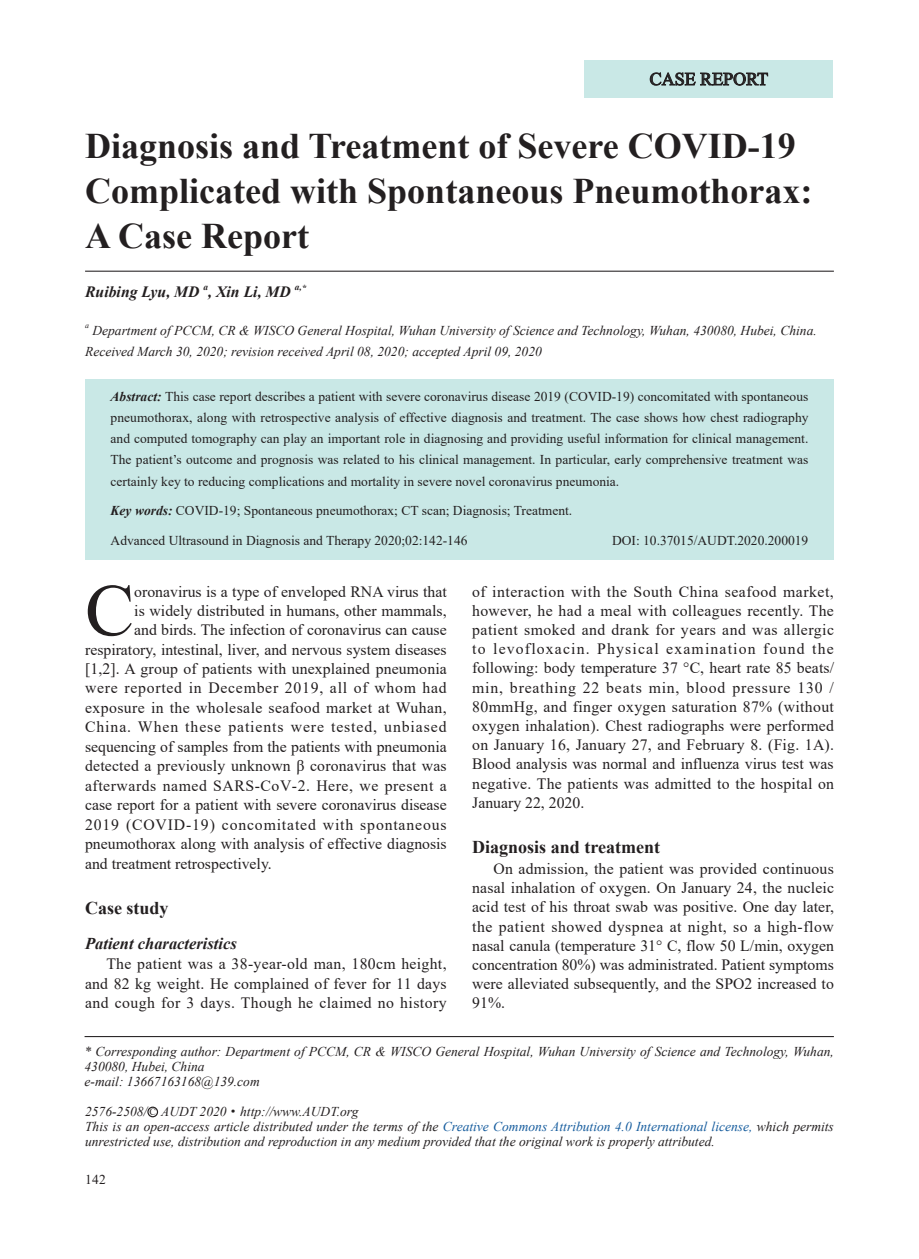
<style>
.page{position:relative;width:919px;height:1259px;background:#fff}
.page>*{position:absolute;margin:0;border:0;box-sizing:border-box;transform-origin:0 0}
.t1{font:73.8px "Times New Roman";color:#231f20}
.t2{font:700 36px/45px "Times New Roman";color:#231f20}
.t3{font:700 18px "Times New Roman";color:#231f20}
.t4{font:18px "Times New Roman";color:#231f20}
.t5{font:italic 700 16.5px "Times New Roman";color:#231f20}
.t6{font:15.75px/19.2px "Times New Roman";color:#231f20;text-align:justify}
.t7{font:15.75px "Times New Roman";letter-spacing:.055em;color:#231f20}
.t8{font:15.75px "Times New Roman";letter-spacing:.025em;color:#231f20}
.t9{font:15.75px "Times New Roman";letter-spacing:.035em;color:#231f20}
.t10{font:15.75px "Times New Roman";letter-spacing:.045em;color:#231f20}
.t11{font:italic 700 15.75px "Times New Roman";color:#231f20}
.t12{font:13.5px/21.3px "Times New Roman";color:#231f20;text-align:justify}
.t13{font:italic 13.5px/15px "Times New Roman";color:#231f20}
.t14{font:italic 700 9.15px "Times New Roman";color:#231f20}
.t15{font:italic 7.8px "Times New Roman";color:#231f20}
.s1{font-weight:700;font-style:italic}
.s2{font-style:normal;font-size:9.75px}
.s3{font-family:"Sim Sun";font-style:normal}
.s4{color:#175d9e}
</style>
<div class="page">
<div style="left:584px;top:60px;width:248px;height:38px;background:#c9e8e6"></div>
<svg style="left:649px;top:72px;width:119px;height:14px"></svg>
<div style="left:147px;top:1106px;width:11px;height:11px;border:1px solid #231f20;border-radius:50%"></div>
<div style="left:85px;top:379px;width:748px;height:180px;background:#c9e8e6"></div>
<hr style="left:85px;top:271px;width:748px;height:1px;background:#231f20">
<hr style="left:85px;top:1036px;width:748px;height:1px;background:#231f20">
<p class="t4" style="left:649px;top:66px;width:120px">CASE REPORT</p>
<h2 class="t2" style="left:85px;top:122px;width:729px">Diagnosis and Treatment of Severe COVID-19<br>Complicated with Spontaneous Pneumothorax:<br>A Case Report</h2>
<p class="t11" style="left:85px;top:281px;width:116px">Ruibing Lyu, MD</p>
<p class="t14" style="left:203px;top:280px;width:6px">a</p>
<p class="t11" style="left:208px;top:281px;width:84px">, Xin Li, MD</p>
<p class="t14" style="left:295px;top:280px;width:13px">a,*</p>
<p class="t15" style="left:85px;top:320px;width:5px">a</p>
<p class="t13" style="left:85px;top:319px;width:733px;line-height:21.3px;text-indent:7px">Department of PCCM, CR &amp; WISCO General Hospital, Wuhan University of Science and Technology, Wuhan, 430080, Hubei, China.<br>Received March 30, 2020; revision received April 08, 2020; accepted April 09, 2020</p>
<p class="t12" style="left:111px;top:385px;width:699px"><span class="s1">Abstract:</span> This case report describes a patient with severe coronavirus disease 2019 (COVID-19) concomitated with spontaneous pneumothorax, along with retrospective analysis of effective diagnosis and treatment. The case shows how chest radiography and computed tomography can play an important role in diagnosing and providing useful information for clinical management.<br>The patient’s outcome and prognosis was related to his clinical management. In particular, early comprehensive treatment was certainly key to reducing complications and mortality in severe novel coronavirus pneumonia.</p>
<p class="t12" style="left:111px;top:500px;width:463px"><span class="s1">Key words:</span> COVID-19; Spontaneous pneumothorax; CT scan; Diagnosis; Treatment.</p>
<p class="t12" style="left:111px;top:529px;width:358px">Advanced Ultrasound in Diagnosis and Therapy 2020;02:142-146</p>
<p class="t12" style="left:612px;top:529px;width:198px">DOI: 10.37015/AUDT.2020.200019</p>
<h1 class="t1" style="left:85px;top:558px;width:51px">C</h1>
<p class="t6" style="left:134px;top:581px;width:314px">oronavirus is a type of enveloped RNA virus that</p>
<p class="t6" style="left:134px;top:600px;width:314px">is widely distributed in humans, other mammals,</p>
<p class="t6" style="left:134px;top:619px;width:314px">and birds. The infection of coronavirus can cause</p>
<p class="t6" style="left:85px;top:639px;width:363px">respiratory, intestinal, liver, and nervous system diseases</p>
<p class="t6" style="left:85px;top:658px;width:363px">[1,2]. A group of patients with unexplained pneumonia</p>
<p class="t10" style="left:85px;top:677px;width:363px">were reported in December 2019, all of whom had</p>
<p class="t8" style="left:85px;top:696px;width:363px">exposure in the wholesale seafood market at Wuhan,</p>
<p class="t7" style="left:85px;top:716px;width:363px">China. When these patients were tested, unbiased</p>
<p class="t6" style="left:85px;top:736px;width:363px">sequencing of samples from the patients with pneumonia</p>
<p class="t6" style="left:85px;top:756px;width:363px">detected a previously unknown β coronavirus that was</p>
<p class="t9" style="left:85px;top:774px;width:363px">afterwards named SARS‐CoV‐2. Here, we present a</p>
<p class="t6" style="left:85px;top:795px;width:363px">case report for a patient with severe coronavirus disease</p>
<p class="t7" style="left:85px;top:813px;width:363px">2019 (COVID-19) concomitated with spontaneous</p>
<p class="t6" style="left:85px;top:834px;width:363px">pneumothorax along with analysis of effective diagnosis</p>
<p class="t6" style="left:85px;top:853px;width:188px">and treatment retrospectively.</p>
<p class="t3" style="left:85px;top:895px;width:85px">Case study</p>
<p class="t5" style="left:85px;top:931px;width:153px">Patient characteristics</p>
<p class="t6" style="left:85px;top:954px;width:363px;text-indent:21px">The patient was a 38-year-old man, 180cm height, and 82 kg weight. He complained of fever for 11 days and cough for 3 days. Though he claimed no history</p>
<p class="t6" style="left:472px;top:581px;width:363px">of interaction with the South China seafood market, however, he had a meal with colleagues recently. The patient smoked and drank for years and was allergic to levofloxacin. Physical examination found the following: body temperature 37 °C, heart rate 85 beats/ min, breathing 22 beats min, blood pressure 130 / 80mmHg, and finger oxygen saturation 87% (without oxygen inhalation). Chest radiographs were performed on January 16, January 27, and February 8. (Fig. 1A).<br>Blood analysis was normal and influenza virus test was negative. The patients was admitted to the hospital on January 22, 2020.</p>
<p class="t3" style="left:472px;top:834px;width:189px">Diagnosis and treatment</p>
<p class="t6" style="left:472px;top:858px;width:363px;text-indent:21px">On admission, the patient was provided continuous nasal inhalation of oxygen. On January 24, the nucleic acid test of his throat swab was positive. One day later, the patient showed dyspnea at night, so a high-flow nasal canula (temperature 31° C, flow 50 L/min, oxygen concentration 80%) was administrated. Patient symptoms were alleviated subsequently, and the SPO2 increased to 91%.</p>
<p class="t13" style="left:85px;top:1043px;width:750px">* Corresponding author: Department of PCCM, CR &amp; WISCO General Hospital, Wuhan University of Science and Technology, Wuhan,<br>430080, Hubei, China<br>e-mail: 13667163168@139.com</p>
<p class="t13" style="left:85px;top:1103px;width:750px">2576-2508/ <span class="s2">C</span> AUDT 2020<span class="s3">·</span>http://www.AUDT.org<br>This is an open-access article distributed under the terms of the <span class="s4">Creative Commons Attribution 4.0 International license,</span> which permits unrestricted use, distribution and reproduction in any medium provided that the original work is properly attributed.</p>
<p class="t12" style="left:85px;top:1168px;width:22px">142</p>
</div>
